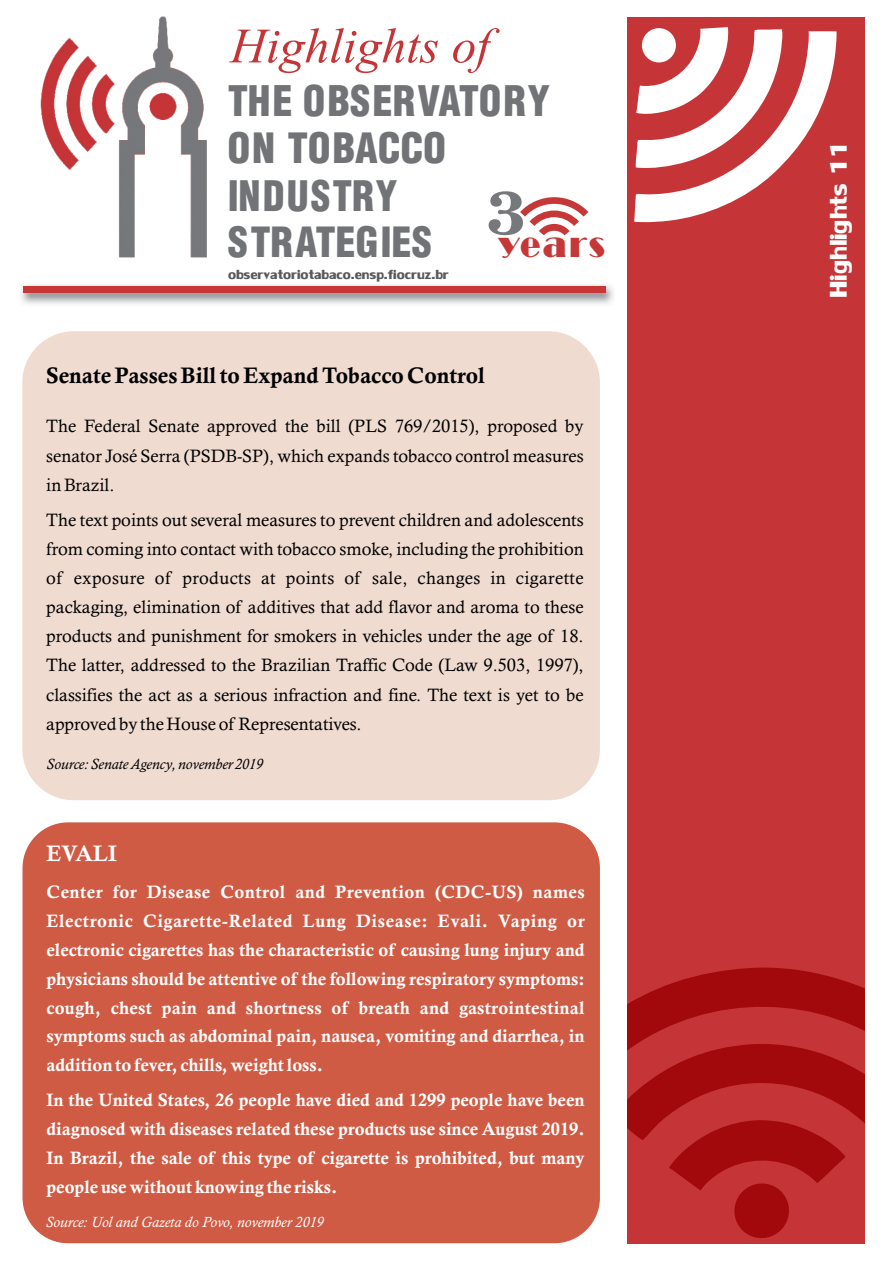
<style>
.page{position:relative;width:893px;height:1263px;background:#fff}
.page>*{position:absolute;margin:0;border:0;box-sizing:border-box;transform-origin:0 0}
.t1{font:61.5px "Vijaya";color:#c53537}
.t2{font:700 60.75px "Century Schlbk Cyrillic BT";color:#77787b;scale:1.11 1}
.t3{font:italic 900 41.1px "Switzerland Cond";color:#717376}
.t4{font:italic 900 41.1px "Switzerland Cond";color:#717376;scale:.96 1}
.t5{font:italic 900 40.8px "Switzerland Cond";letter-spacing:-.005em;color:#717376}
.t6{font:italic 900 40.65px "Switzerland Cond";color:#717376}
.t7{font:36px "Lily UPC Bold";color:#fff}
.t8{font:36px "Broadway";letter-spacing:.06em;color:#c63737;scale:.94 1}
.t9{font:22.5px "Calis MT Bol";color:#000}
.t10{font:22.5px "Calis MT Bol";color:#fff}
.t11{font:19.65px "Lily UPC Bold";color:#58595b}
.t12{font:18px/29px "Calis MT Bol";color:#fff;text-align:justify}
.t13{font:18px/29.1px "Calisto";color:#000;text-align:justify}
.t14{font:italic 15px "Calisto";color:#fff}
.t15{font:italic 15px "Calisto";color:#000}
</style>
<div class="page">
<div style="left:627px;top:17px;width:238px;height:1227px;background:#c53537"></div>
<svg style="left:627px;top:967px;width:238px;height:271px"></svg>
<svg style="left:634px;top:27px;width:203px;height:195px"></svg>
<div style="left:642px;top:28px;width:34px;height:34px;background:#fff;border-radius:50%"></div>
<img style="left:40px;top:16px;width:167px;height:242px">
<img style="left:21px;top:284px;width:593px;height:20px">
<div style="left:24px;top:287px;width:582px;height:6px;background:#c73737"></div>
<svg style="left:520px;top:197px;width:68px;height:38px"></svg>
<div style="left:22px;top:331px;width:578px;height:469px;background:#f0dbd1;border-radius:51px"></div>
<div style="left:23px;top:822px;width:577px;height:421px;background:#cf5b44;border-radius:46px"></div>
<h1 class="t1" style="left:230px;top:5px;width:261px">Highlights of</h1>
<h3 class="t3" style="left:228px;top:84px;width:324px">THE OBSERVATORY</h3>
<h3 class="t5" style="left:227px;top:131px;width:222px">ON TOBACCO</h3>
<h3 class="t4" style="left:228px;top:180px;width:178px">INDUSTRY</h3>
<h3 class="t6" style="left:228px;top:226px;width:208px">STRATEGIES</h3>
<h2 class="t2" style="left:486px;top:188px;width:37px">3</h2>
<h3 class="t8" style="left:499px;top:224px;width:115px">years</h3>
<p class="t11" style="left:228px;top:264px;width:222px">observatoriotabaco.ensp.fiocruz.br</p>
<p class="t9" style="left:46px;top:367px;width:440px">Senate Passes Bill to Expand Tobacco Control</p>
<p class="t13" style="left:46px;top:413px;width:539px">The Federal Senate approved the bill (PLS 769/2015), proposed by senator José Serra (PSDB-SP), which expands tobacco control measures in Brazil.</p>
<p class="t13" style="left:46px;top:507px;width:539px">The text points out several measures to prevent children and adolescents from coming into contact with tobacco smoke, including the prohibition of exposure of products at points of sale, changes in cigarette packaging, elimination of additives that add flavor and aroma to these products and punishment for smokers in vehicles under the age of 18.<br>The latter, addressed to the Brazilian Traffic Code (Law 9.503, 1997), classifies the act as a serious infraction and fine. The text is yet to be approved by the House of Representatives.</p>
<p class="t15" style="left:46px;top:758px;width:218px">Source: Senate Agency, november 2019</p>
<p class="t10" style="left:47px;top:845px;width:72px">EVALI</p>
<p class="t12" style="left:47px;top:879px;width:540px">Center for Disease Control and Prevention (CDC-US) names Electronic Cigarette-Related Lung Disease: Evali. Vaping or electronic cigarettes has the characteristic of causing lung injury and physicians should be attentive of the following respiratory symptoms: cough, chest pain and shortness of breath and gastrointestinal symptoms such as abdominal pain, nausea, vomiting and diarrhea, in addition to fever, chills, weight loss.</p>
<p class="t12" style="left:47px;top:1087px;width:540px">In the United States, 26 people have died and 1299 people have been diagnosed with diseases related these products use since August 2019.<br>In Brazil, the sale of this type of cigarette is prohibited, but many people use without knowing the risks.</p>
<p class="t14" style="left:46px;top:1216px;width:279px">Source: Uol and Gazeta do Povo, november 2019</p>
<h3 class="t7" style="left:820px;top:298px;width:159px;rotate:-90deg">Highlights 11</h3>
</div>
